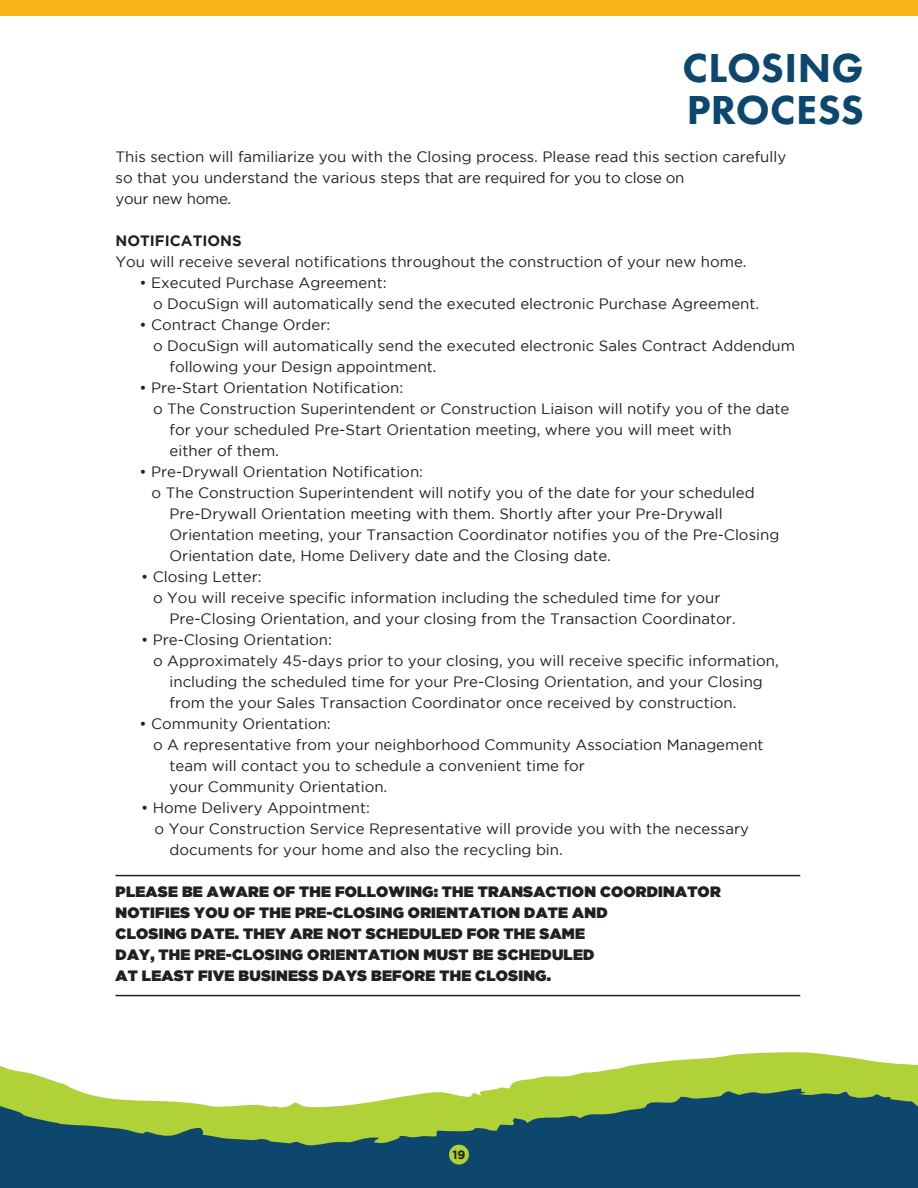
<style>
.page{position:relative;width:918px;height:1188px;background:#fff}
.page>*{position:absolute;margin:0;border:0;box-sizing:border-box;transform-origin:0 0}
.t1{font:800 42px "Futura PT";letter-spacing:.005em;color:#0e476d}
.t2{font:15px/21px "Gotham";color:#231f20}
.t3{font:15px/21px "Gotham Ultra";letter-spacing:.015em;color:#231f20}
.t4{font:700 15px "Gotham";color:#231f20}
.t5{font:700 12px "Gotham";color:#231f20}
</style>
<div class="page">
<div style="left:0;top:1146px;width:918px;height:42px;background:#0e476d"></div>
<svg style="left:0;top:1052px;width:918px;height:94px"></svg>
<div style="left:449px;top:1145px;width:20px;height:20px;background:#b0d138;border-radius:50%"></div>
<div style="left:0;top:0;width:918px;height:16px;background:#f7b518"></div>
<hr style="left:116px;top:875px;width:684px;height:1px;background:#231f20">
<hr style="left:116px;top:995px;width:684px;height:1px;background:#231f20">
<p class="t1" style="left:682px;top:41px;width:183px">CLOSING</p>
<p class="t1" style="left:687px;top:83px;width:179px">PROCESS</p>
<p class="t2" style="left:116px;top:146px;width:672px">This section will familiarize you with the Closing process. Please read this section carefully so that you understand the various steps that are required for you to close on<br>your new home.</p>
<p class="t4" style="left:116px;top:232px;width:128px">NOTIFICATIONS</p>
<p class="t2" style="left:116px;top:251px;width:633px">You will receive several notifications throughout the construction of your new home.</p>
<p class="t2" style="left:140px;top:272px;width:249px">• Executed Purchase Agreement:</p>
<p class="t2" style="left:153px;top:293px;width:608px">o DocuSign will automatically send the executed electronic Purchase Agreement.</p>
<p class="t2" style="left:140px;top:314px;width:192px">• Contract Change Order:</p>
<p class="t2" style="left:170px;top:335px;width:627px;text-indent:-16px">o DocuSign will automatically send the executed electronic Sales Contract Addendum following your Design appointment.</p>
<p class="t2" style="left:140px;top:377px;width:265px">• Pre-Start Orientation Notification:</p>
<p class="t2" style="left:170px;top:398px;width:621px;text-indent:-16px">o The Construction Superintendent or Construction Liaison will notify you of the date for your scheduled Pre-Start Orientation meeting, where you will meet with<br>either of them.</p>
<p class="t2" style="left:140px;top:461px;width:285px">• Pre-Drywall Orientation Notification:</p>
<p class="t2" style="left:170px;top:482px;width:611px;text-indent:-18px">o The Construction Superintendent will notify you of the date for your scheduled Pre-Drywall Orientation meeting with them. Shortly after your Pre-Drywall Orientation meeting, your Transaction Coordinator notifies you of the Pre-Closing Orientation date, Home Delivery date and the Closing date.</p>
<p class="t2" style="left:141px;top:566px;width:122px">• Closing Letter:</p>
<p class="t2" style="left:170px;top:587px;width:568px;text-indent:-16px">o You will receive specific information including the scheduled time for your<br>Pre-Closing Orientation, and your closing from the Transaction Coordinator.</p>
<p class="t2" style="left:141px;top:629px;width:192px">• Pre-Closing Orientation:</p>
<p class="t2" style="left:153px;top:650px;width:627px">o Approximately 45-days prior to your closing, you will receive specific information,</p>
<p class="t2" style="left:170px;top:671px;width:595px">including the scheduled time for your Pre-Closing Orientation, and your Closing</p>
<p class="t2" style="left:170px;top:692px;width:568px">from the your Sales Transaction Coordinator once received by construction.</p>
<p class="t2" style="left:140px;top:713px;width:193px">• Community Orientation:</p>
<p class="t2" style="left:170px;top:734px;width:596px;text-indent:-16px">o A representative from your neighborhood Community Association Management team will contact you to schedule a convenient time for<br>your Community Orientation.</p>
<p class="t2" style="left:141px;top:797px;width:231px">• Home Delivery Appointment:</p>
<p class="t2" style="left:170px;top:818px;width:581px;text-indent:-15px">o Your Construction Service Representative will provide you with the necessary documents for your home and also the recycling bin.</p>
<p class="t3" style="left:116px;top:881px;width:607px">PLEASE BE AWARE OF THE FOLLOWING: THE TRANSACTION COORDINATOR</p>
<p class="t3" style="left:116px;top:902px;width:493px">NOTIFIES YOU OF THE PRE-CLOSING ORIENTATION DATE AND</p>
<p class="t3" style="left:116px;top:923px;width:480px">CLOSING DATE. THEY ARE NOT SCHEDULED FOR THE SAME<br>DAY, THE PRE-CLOSING ORIENTATION MUST BE SCHEDULED<br>AT LEAST FIVE BUSINESS DAYS BEFORE THE CLOSING.</p>
<p class="t5" style="left:453px;top:1148px;width:14px">19</p>
</div>
